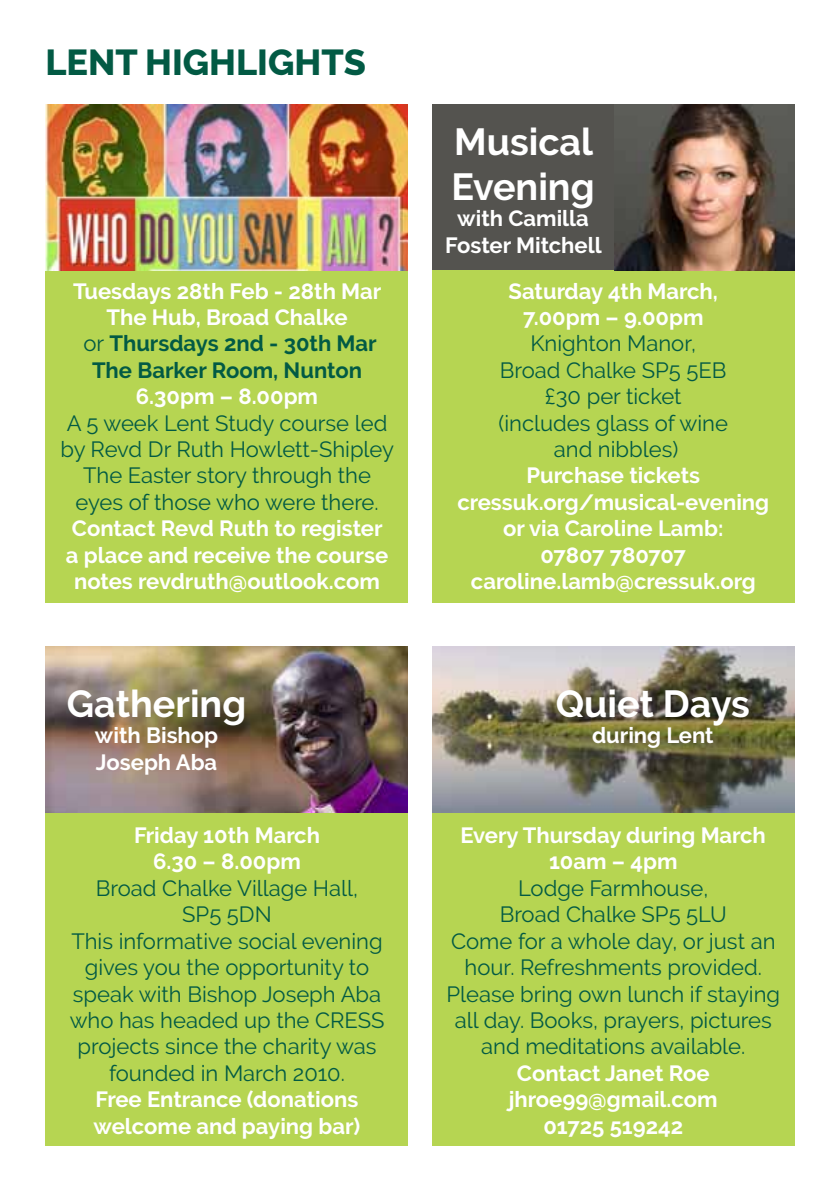
<style>
.page{position:relative;width:840px;height:1191px;background:#fff}
.page>*{position:absolute;margin:0;border:0;box-sizing:border-box;transform-origin:0 0}
.t1{font:700 37.6px/45.2px "Raleway";color:#fff}
.t2{font:800 36px "Raleway";color:#025a44}
.t3{font:22px/26.4px "Raleway";color:#025a44;text-align:center}
.t4{font:700 22px/26.4px "Raleway";color:#fff;text-align:center}
.s1{font-weight:400;color:#025a44}
.s2{color:#025a44}
</style>
<div class="page">
<div style="left:45px;top:104px;width:363px;height:498px;background:#b6d552"></div>
<div style="left:432px;top:104px;width:362px;height:498px;background:#b6d552"></div>
<div style="left:45px;top:647px;width:363px;height:498px;background:#b6d552"></div>
<div style="left:432px;top:647px;width:362px;height:498px;background:#b6d552"></div>
<img style="left:45px;top:105px;width:363px;height:165px">
<div style="left:432px;top:105px;width:362px;height:165px;background:#54534f"></div>
<img style="left:614px;top:105px;width:180px;height:165px">
<img style="left:45px;top:647px;width:363px;height:165px">
<img style="left:432px;top:647px;width:362px;height:165px">
<hr style="left:0;top:0;width:1px;height:1191px;background:#b6d552">
<svg style="left:0;top:720px;width:1px;height:296px"></svg>
<h2 class="t2" style="left:45px;top:42px;width:322px">LENT HIGHLIGHTS</h2>
<p class="t4" style="left:73px;top:278px;width:309px">Tuesdays 28th Feb - 28th Mar<br>The Hub, Broad Chalke<br><span class="s1">or</span> <span class="s2">Thursdays 2nd - 30th Mar<br>The Barker Room, Nunton</span></p>
<p class="t4" style="left:136px;top:383px;width:184px">6.30pm – 8.00pm</p>
<p class="t3" style="left:60px;top:409px;width:335px">A 5 week Lent Study course led by Revd Dr Ruth Howlett-Shipley<br>The Easter story through the eyes of those who were there.</p>
<p class="t4" style="left:66px;top:515px;width:323px">Contact Revd Ruth to register a place and receive the course notes revdruth@outlook.com</p>
<h1 class="t1" style="left:67px;top:681px;width:181px">Gathering</h1>
<p class="t4" style="left:95px;top:722px;width:125px;text-align:left">with Bishop<br>Joseph Aba</p>
<p class="t4" style="left:134px;top:822px;width:187px">Friday 10th March<br>6.30 – 8.00pm</p>
<p class="t3" style="left:70px;top:875px;width:316px">Broad Chalke Village Hall,<br>SP5 5DN<br>This informative social evening gives you the opportunity to speak with Bishop Joseph Aba who has headed up the CRESS projects since the charity was founded in March 2010.</p>
<p class="t4" style="left:94px;top:1086px;width:268px;text-align:left">Free Entrance (donations welcome and paying bar)</p>
<h1 class="t1" style="left:451px;top:119px;width:144px">Musical<br>Evening</h1>
<p class="t4" style="left:445px;top:206px;width:158px">with Camilla<br>Foster Mitchell</p>
<p class="t4" style="left:508px;top:278px;width:211px">Saturday 4th March,<br>7.00pm – 9.00pm</p>
<p class="t3" style="left:498px;top:330px;width:231px">Knighton Manor,<br>Broad Chalke SP5 5EB £30 per ticket (includes glass of wine and nibbles)</p>
<p class="t4" style="left:457px;top:462px;width:313px">Purchase tickets cressuk.org/musical-evening or via Caroline Lamb:<br>07807 780707 caroline.lamb@cressuk.org</p>
<h1 class="t1" style="left:555px;top:681px;width:196px">Quiet Days</h1>
<p class="t4" style="left:591px;top:722px;width:123px">during Lent</p>
<p class="t4" style="left:460px;top:822px;width:306px">Every Thursday during March<br>10am – 4pm</p>
<p class="t3" style="left:446px;top:875px;width:335px">Lodge Farmhouse,<br>Broad Chalke SP5 5LU<br>Come for a whole day, or just an hour. Refreshments provided.<br>Please bring own lunch if staying all day. Books, prayers, pictures and meditations available.</p>
<p class="t4" style="left:508px;top:1059px;width:210px">Contact Janet Roe jhroe99@gmail.com<br>01725 519242</p>
</div>
